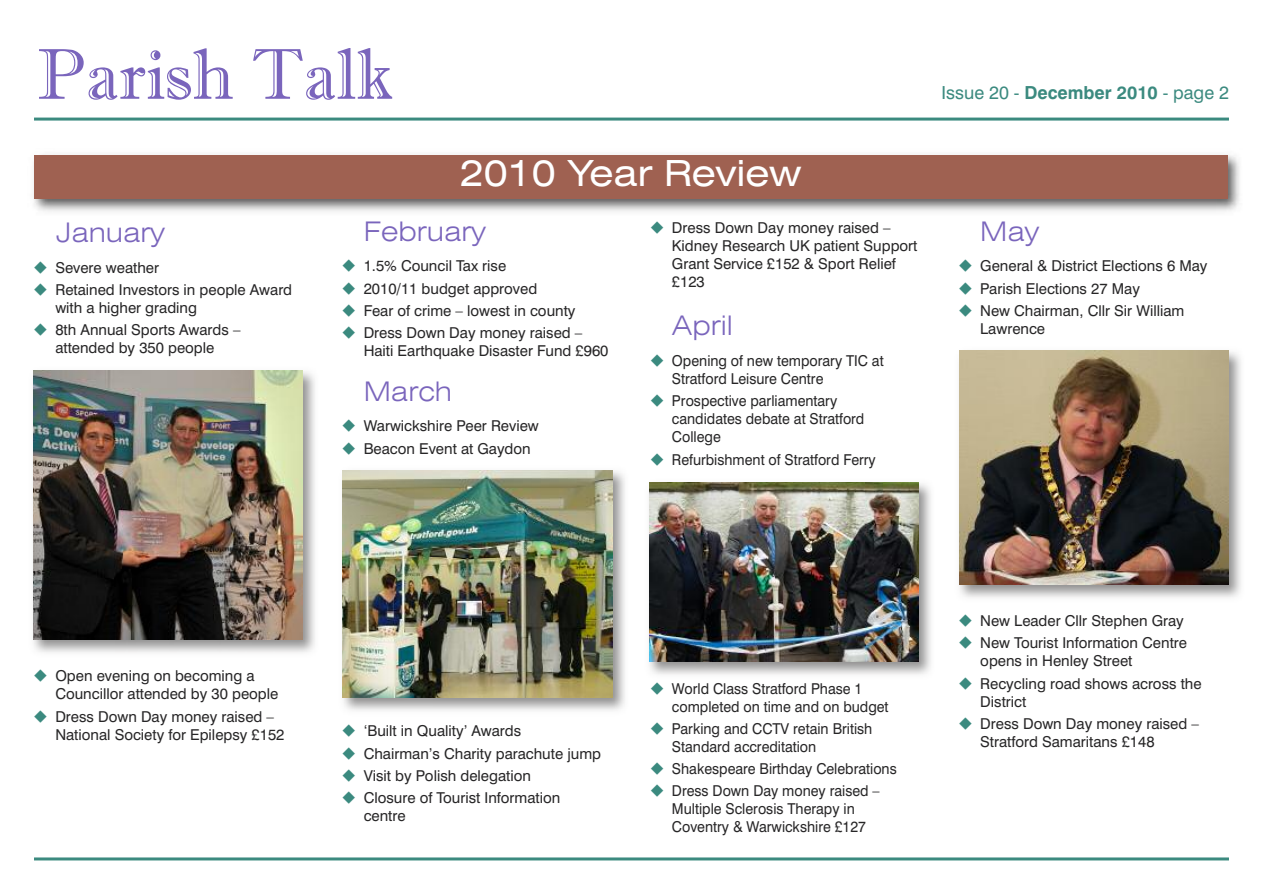
<style>
.page{position:relative;width:1263px;height:893px;background:#fff}
.page>*{position:absolute;margin:0;border:0;box-sizing:border-box;transform-origin:0 0}
.t1{font:72px "Imprint MT Shadow";color:#7a65bc}
.t2{font:expanded 36px "Swiss 721 BT";color:#fff}
.t3{font:300 expanded 27px "Swiss 721 BT";color:#7a65bc}
.t4{font:18px "Swiss 721 BT";color:#3b8a7f}
.t5{font:15px/22.2px "Swiss 721 BT";color:#272627}
.t6{font:15px/18px "Swiss 721 BT";color:#272627;scale:.95 1}
.s1{font-weight:700}
</style>
<div class="page">
<hr style="left:34px;top:857px;width:1195px;height:3px;background:#3b8a7f">
<hr style="left:34px;top:118px;width:1195px;height:3px;background:#3b8a7f">
<img style="left:33px;top:155px;width:1207px;height:57px">
<div style="left:34px;top:155px;width:1193px;height:43px;background:#9f6151"></div>
<img style="left:33px;top:371px;width:282px;height:282px">
<img style="left:33px;top:370px;width:270px;height:269px">
<img style="left:342px;top:470px;width:283px;height:241px">
<img style="left:343px;top:471px;width:269px;height:227px">
<img style="left:649px;top:483px;width:282px;height:192px">
<img style="left:649px;top:482px;width:270px;height:179px">
<img style="left:959px;top:350px;width:282px;height:248px">
<img style="left:959px;top:351px;width:270px;height:234px">
<h1 class="t1" style="left:37px;top:32px;width:358px">Parish Talk</h1>
<h2 class="t2" style="left:460px;top:160px;width:343px">2010 Year Review</h2>
<h3 class="t3" style="left:55px;top:222px;width:111px">January</h3>
<p class="t5" style="left:55px;top:258px;width:238px">Severe weather<br>Retained Investors in people Award</p>
<p class="t5" style="left:55px;top:298px;width:187px">with a higher grading<br>8th Annual Sports Awards –</p>
<p class="t5" style="left:55px;top:338px;width:161px">attended by 350 people</p>
<h3 class="t3" style="left:364px;top:221px;width:124px">February</h3>
<p class="t5" style="left:364px;top:256px;width:220px">1.5% Council Tax rise<br>2010/11 budget approved<br>Fear of crime – lowest in county<br>Dress Down Day money raised –</p>
<p class="t5" style="left:364px;top:341px;width:246px">Haiti Earthquake Disaster Fund £960</p>
<h3 class="t3" style="left:364px;top:381px;width:90px">March</h3>
<p class="t5" style="left:364px;top:416px;width:177px">Warwickshire Peer Review<br>Beacon Event at Gaydon</p>
<p class="t5" style="left:672px;top:220px;width:247px;line-height:18px">Dress Down Day money raised –<br>Kidney Research UK patient Support<br>Grant Service £152 &amp; Sport Relief £123</p>
<h3 class="t3" style="left:672px;top:316px;width:62px">April</h3>
<p class="t6" style="left:672px;top:353px;width:224px">Opening of new temporary TIC at<br>Stratford Leisure Centre</p>
<p class="t6" style="left:672px;top:394px;width:204px">Prospective parliamentary candidates debate at Stratford<br>College</p>
<p class="t6" style="left:672px;top:452px;width:216px">Refurbishment of Stratford Ferry</p>
<p class="t4" style="left:942px;top:86px;width:289px">Issue 20 - <span class="s1">December 2010</span> - page 2</p>
<h3 class="t3" style="left:980px;top:221px;width:61px">May</h3>
<p class="t5" style="left:980px;top:256px;width:229px">General &amp; District Elections 6 May<br>Parish Elections 27 May<br>New Chairman, Cllr Sir William</p>
<p class="t5" style="left:980px;top:319px;width:66px">Lawrence</p>
<p class="t5" style="left:55px;top:669px;width:224px;line-height:18px">Open evening on becoming a<br>Councillor attended by 30 people</p>
<p class="t5" style="left:55px;top:709px;width:231px;line-height:18px">Dress Down Day money raised –<br>National Society for Epilepsy £152</p>
<p class="t5" style="left:364px;top:721px;width:239px">‘Built in Quality’ Awards<br>Chairman’s Charity parachute jump<br>Visit by Polish delegation<br>Closure of Tourist Information</p>
<p class="t5" style="left:364px;top:806px;width:43px">centre</p>
<p class="t6" style="left:672px;top:681px;width:230px">World Class Stratford Phase 1 completed on time and on budget</p>
<p class="t6" style="left:672px;top:721px;width:212px">Parking and CCTV retain British<br>Standard accreditation</p>
<p class="t6" style="left:672px;top:759px;width:238px;line-height:22.2px">Shakespeare Birthday Celebrations<br>Dress Down Day money raised –</p>
<p class="t6" style="left:672px;top:801px;width:206px">Multiple Sclerosis Therapy in<br>Coventry &amp; Warwickshire £127</p>
<p class="t5" style="left:980px;top:611px;width:208px">New Leader Cllr Stephen Gray<br>New Tourist Information Centre</p>
<p class="t5" style="left:980px;top:651px;width:223px">opens in Henley Street<br>Recycling road shows across the</p>
<p class="t5" style="left:980px;top:692px;width:220px">District<br>Dress Down Day money raised –</p>
<p class="t5" style="left:980px;top:732px;width:176px">Stratford Samaritans £148</p>
</div>
